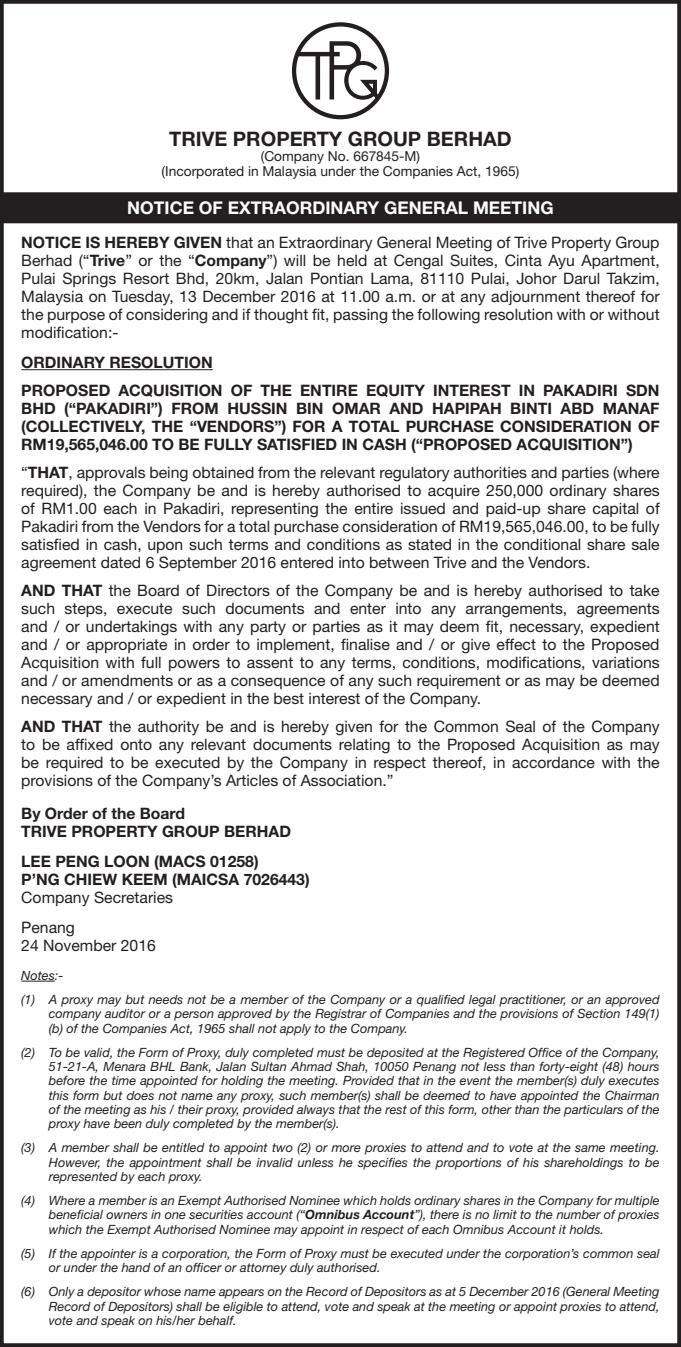
<style>
.page{position:relative;width:681px;height:1347px;background:#fff}
.page>*{position:absolute;margin:0;border:0;box-sizing:border-box;transform-origin:0 0}
.t1{font:700 20px "Helvetica Neue LT Std";color:#231f20}
.t2{font:700 17.5px "Helvetica Neue LT Std";color:#fff}
.t3{font:15.75px/18px "Helvetica Neue LT Std";color:#231f20;text-align:justify}
.t4{font:700 15.75px/18px "Helvetica Neue LT Std";color:#231f20;text-align:justify}
.t5{font:13.75px "Helvetica Neue LT Std";color:#231f20}
.t6{font:italic 12.75px/14.2px "Helvetica Neue LT Std";color:#231f20;text-align:justify}
.s1{font-weight:700}
</style>
<div class="page">
<div style="left:1px;top:193px;width:678px;height:29px;background:#231f20"></div>
<div style="left:0;top:192px;width:680px;height:31px;border:2px solid #231f20"></div>
<hr style="left:21px;top:369px;width:192px;height:1px;background:#231f20">
<hr style="left:21px;top:980px;width:34px;height:1px;background:#231f20">
<svg style="left:292px;top:22px;width:97px;height:97px"></svg>
<div style="left:0;top:0;width:680px;height:1346px;border:4px solid #231f20"></div>
<p class="t1" style="left:169px;top:126px;width:344px">TRIVE PROPERTY GROUP BERHAD</p>
<p class="t5" style="left:261px;top:148px;width:161px">(Company No. 667845-M)</p>
<p class="t5" style="left:161px;top:163px;width:359px">(Incorporated in Malaysia under the Companies Act, 1965)</p>
<p class="t2" style="left:127px;top:196px;width:428px">NOTICE OF EXTRAORDINARY GENERAL MEETING</p>
<p class="t3" style="left:21px;top:233px;width:639px"><span class="s1">NOTICE IS HEREBY GIVEN</span> that an Extraordinary General Meeting of Trive Property Group Berhad (“<span class="s1">Trive</span>” or the “<span class="s1">Company</span>”) will be held at Cengal Suites, Cinta Ayu Apartment, Pulai Springs Resort Bhd, 20km, Jalan Pontian Lama, 81110 Pulai, Johor Darul Takzim, Malaysia on Tuesday, 13 December 2016 at 11.00 a.m. or at any adjournment thereof for the purpose of considering and if thought fit, passing the following resolution with or without modification:-</p>
<p class="t4" style="left:21px;top:353px;width:193px">ORDINARY RESOLUTION</p>
<p class="t4" style="left:21px;top:381px;width:639px">PROPOSED ACQUISITION OF THE ENTIRE EQUITY INTEREST IN PAKADIRI SDN BHD (“PAKADIRI”) FROM HUSSIN BIN OMAR AND HAPIPAH BINTI ABD MANAF (COLLECTIVELY, THE “VENDORS”) FOR A TOTAL PURCHASE CONSIDERATION OF RM19,565,046.00 TO BE FULLY SATISFIED IN CASH (“PROPOSED ACQUISITION”)</p>
<p class="t3" style="left:21px;top:463px;width:639px">“<span class="s1">THAT</span>, approvals being obtained from the relevant regulatory authorities and parties (where required), the Company be and is hereby authorised to acquire 250,000 ordinary shares of RM1.00 each in Pakadiri, representing the entire issued and paid-up share capital of Pakadiri from the Vendors for a total purchase consideration of RM19,565,046.00, to be fully satisfied in cash, upon such terms and conditions as stated in the conditional share sale agreement dated 6 September 2016 entered into between Trive and the Vendors.</p>
<p class="t3" style="left:21px;top:581px;width:639px"><span class="s1">AND THAT</span> the Board of Directors of the Company be and is hereby authorised to take such steps, execute such documents and enter into any arrangements, agreements and / or undertakings with any party or parties as it may deem fit, necessary, expedient and / or appropriate in order to implement, finalise and / or give effect to the Proposed Acquisition with full powers to assent to any terms, conditions, modifications, variations and / or amendments or as a consequence of any such requirement or as may be deemed necessary and / or expedient in the best interest of the Company.</p>
<p class="t3" style="left:21px;top:717px;width:639px"><span class="s1">AND THAT</span> the authority be and is hereby given for the Common Seal of the Company to be affixed onto any relevant documents relating to the Proposed Acquisition as may be required to be executed by the Company in respect thereof, in accordance with the provisions of the Company’s Articles of Association.”</p>
<p class="t4" style="left:21px;top:804px;width:165px">By Order of the Board</p>
<p class="t4" style="left:21px;top:822px;width:271px">TRIVE PROPERTY GROUP BERHAD</p>
<p class="t4" style="left:21px;top:852px;width:239px">LEE PENG LOON (MACS 01258)</p>
<p class="t4" style="left:21px;top:870px;width:290px">P’NG CHIEW KEEM (MAICSA 7026443)</p>
<p class="t3" style="left:21px;top:887px;width:153px">Company Secretaries</p>
<p class="t3" style="left:21px;top:918px;width:55px">Penang</p>
<p class="t3" style="left:21px;top:935px;width:136px">24 November 2016</p>
<p class="t6" style="left:21px;top:968px;width:44px">Notes:-</p>
<p class="t6" style="left:49px;top:992px;width:612px;text-indent:-28px">(1) A proxy may but needs not be a member of the Company or a qualified legal practitioner, or an approved company auditor or a person approved by the Registrar of Companies and the provisions of Section 149(1) (b) of the Companies Act, 1965 shall not apply to the Company.</p>
<p class="t6" style="left:49px;top:1045px;width:612px;text-indent:-28px">(2) To be valid, the Form of Proxy, duly completed must be deposited at the Registered Office of the Company, 51-21-A, Menara BHL Bank, Jalan Sultan Ahmad Shah, 10050 Penang not less than forty-eight (48) hours before the time appointed for holding the meeting. Provided that in the event the member(s) duly executes this form but does not name any proxy, such member(s) shall be deemed to have appointed the Chairman of the meeting as his / their proxy, provided always that the rest of this form, other than the particulars of the proxy have been duly completed by the member(s).</p>
<p class="t6" style="left:49px;top:1140px;width:612px;text-indent:-28px">(3) A member shall be entitled to appoint two (2) or more proxies to attend and to vote at the same meeting.<br>However, the appointment shall be invalid unless he specifies the proportions of his shareholdings to be represented by each proxy.</p>
<p class="t6" style="left:49px;top:1193px;width:612px;text-indent:-28px">(4) Where a member is an Exempt Authorised Nominee which holds ordinary shares in the Company for multiple beneficial owners in one securities account (“<span class="s1">Omnibus Account</span>”), there is no limit to the number of proxies which the Exempt Authorised Nominee may appoint in respect of each Omnibus Account it holds.</p>
<p class="t6" style="left:49px;top:1246px;width:612px;text-indent:-28px">(5) If the appointer is a corporation, the Form of Proxy must be executed under the corporation’s common seal or under the hand of an officer or attorney duly authorised.</p>
<p class="t6" style="left:49px;top:1284px;width:612px;text-indent:-28px">(6) Only a depositor whose name appears on the Record of Depositors as at 5 December 2016 (General Meeting Record of Depositors) shall be eligible to attend, vote and speak at the meeting or appoint proxies to attend, vote and speak on his/her behalf.</p>
</div>
